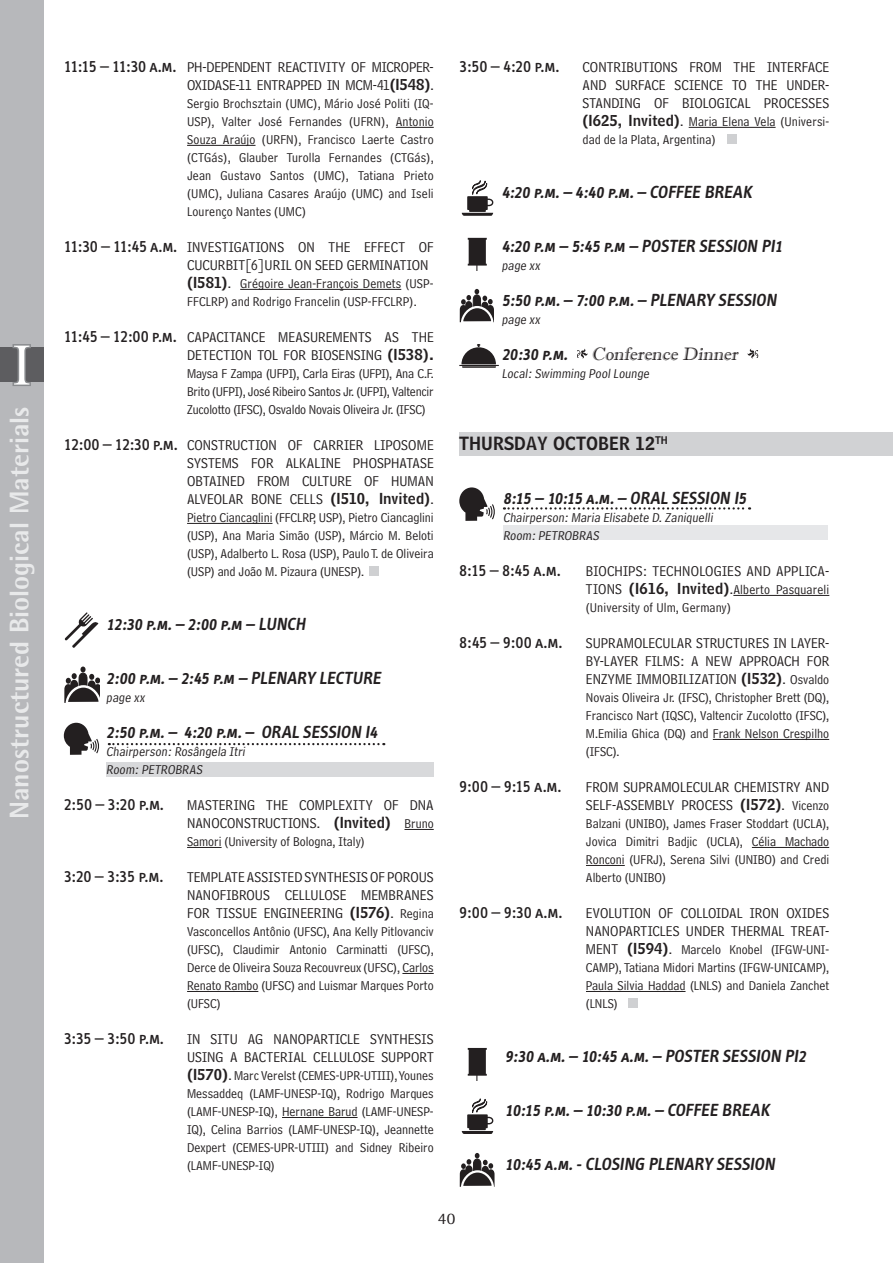
<style>
.page{position:relative;width:893px;height:1263px;background:#fff}
.page>*{position:absolute;margin:0;border:0;box-sizing:border-box;transform-origin:0 0}
.t1{font:58.5px "Rotis Serif";color:#fff}
.t2{font:800 27px "Rotis Semi Sans";color:#e8e9ea}
.t3{font:18px "Info Text Semi Bold Caps";color:#231f20}
.t4{font:18px "Info Text Book Caps";letter-spacing:-.025em;color:#231f20}
.t5{font:18px "Imprint MT Shadow";color:#231f20}
.t6{font:18px "Bell Centennial BT Name And Number";color:#231f20}
.t7{font:16.5px "Rotis Semi Serif";color:#231f20}
.t8{font:15px/18px "Bell Centennial Address";letter-spacing:.005em;color:#231f20}
.t9{font:13.5px/18px "Bell Centennial Address";color:#231f20;text-align:justify}
.s1{font-family:"Bell Centennial Name And Number"}
.s2{font-family:"Bell Centennial Name And Number";font-size:15px}
.s3{font-size:15px}
.s4{font-size:13.5px}
.s5{font-family:"Info Text Semi Bold Caps"}
</style>
<div class="page">
<div style="left:0;top:0;width:44px;height:1263px;background:#b7b8bb"></div>
<div style="left:0;top:347px;width:44px;height:35px;background:#5d5d60"></div>
<svg style="left:12px;top:344px;width:19px;height:42px"></svg>
<hr style="left:404px;top:829px;width:30px;height:1px;background:#231f20">
<hr style="left:187px;top:847px;width:35px;height:1px;background:#231f20">
<hr style="left:402px;top:973px;width:32px;height:1px;background:#231f20">
<hr style="left:187px;top:991px;width:71px;height:1px;background:#231f20">
<hr style="left:282px;top:1117px;width:76px;height:1px;background:#231f20">
<svg style="left:462px;top:180px;width:32px;height:36px"></svg>
<svg style="left:468px;top:238px;width:19px;height:32px"></svg>
<div style="left:727px;top:134px;width:10px;height:10px;background:#cfd0d2"></div>
<div style="left:503px;top:525px;width:324px;height:15px;background:#e6e7e9"></div>
<div style="left:459px;top:432px;width:434px;height:23px;background:#d1d2d4"></div>
<svg style="left:504px;top:507px;width:246px;height:3px"></svg>
<svg style="left:459px;top:487px;width:36px;height:34px"></svg>
<hr style="left:733px;top:595px;width:96px;height:1px;background:#231f20">
<hr style="left:713px;top:739px;width:116px;height:1px;background:#231f20">
<hr style="left:752px;top:847px;width:77px;height:1px;background:#231f20">
<hr style="left:586px;top:865px;width:39px;height:1px;background:#231f20">
<hr style="left:586px;top:991px;width:99px;height:1px;background:#231f20">
<svg style="left:468px;top:1048px;width:19px;height:32px"></svg>
<hr style="left:396px;top:127px;width:38px;height:1px;background:#231f20">
<hr style="left:187px;top:145px;width:69px;height:1px;background:#231f20">
<hr style="left:240px;top:289px;width:161px;height:1px;background:#231f20">
<hr style="left:187px;top:523px;width:85px;height:1px;background:#231f20">
<div style="left:106px;top:762px;width:328px;height:15px;background:#d8d9db"></div>
<svg style="left:109px;top:743px;width:275px;height:2px"></svg>
<svg style="left:64px;top:666px;width:36px;height:36px"></svg>
<svg style="left:64px;top:723px;width:35px;height:32px"></svg>
<svg style="left:64px;top:612px;width:34px;height:36px"></svg>
<div style="left:369px;top:566px;width:9px;height:10px;background:#cfd0d2"></div>
<div style="left:628px;top:998px;width:10px;height:10px;background:#cfd0d2"></div>
<hr style="left:459px;top:365px;width:40px;height:1px;background:#231f20">
<svg style="left:461px;top:344px;width:35px;height:24px"></svg>
<svg style="left:577px;top:349px;width:11px;height:9px"></svg>
<svg style="left:748px;top:349px;width:10px;height:9px"></svg>
<svg style="left:462px;top:1098px;width:32px;height:36px"></svg>
<hr style="left:689px;top:127px;width:87px;height:1px;background:#231f20">
<svg style="left:460px;top:289px;width:34px;height:34px"></svg>
<svg style="left:460px;top:1153px;width:35px;height:34px"></svg>
<h1 class="t1" style="left:13px;top:332px;width:19px">I</h1>
<h2 class="t2" style="left:2px;top:819px;width:414px;rotate:-90deg">Nanostructured Biological Materials</h2>
<h3 class="t4" style="left:64px;top:56px;width:114px">11:15 – 11:30 a.m.</h3>
<h3 class="t4" style="left:64px;top:236px;width:115px">11:30 – 11:45 a.m.</h3>
<h3 class="t4" style="left:64px;top:326px;width:114px">11:45 – 12:00 p.m.</h3>
<h3 class="t4" style="left:64px;top:434px;width:115px">12:00 – 12:30 p.m.</h3>
<p class="t8" style="left:187px;top:58px;width:248px">PH-DEPENDENT REACTIVITY OF MICROPER-<br>OXIDASE-11 ENTRAPPED IN MCM-41<span class="s1">(I548)</span>.</p>
<p class="t9" style="left:187px;top:95px;width:248px">Sergio Brochsztain (UMC), Mário José Politi (IQ-USP), Valter José Fernandes (UFRN), Antonio Souza Araújo (URFN), Francisco Laerte Castro (CTGás), Glauber Turolla Fernandes (CTGás), Jean Gustavo Santos (UMC), Tatiana Prieto (UMC), Juliana Casares Araújo (UMC) and Iseli Lourenço Nantes (UMC)</p>
<p class="t8" style="left:187px;top:238px;width:248px">INVESTIGATIONS ON THE EFFECT OF<br>CUCURBIT[6]URIL ON SEED GERMINATION</p>
<p class="t9" style="left:187px;top:275px;width:248px"><span class="s2">(I581)</span><span class="s3">.</span> Grégoire Jean-François Demets (USP-<br>FFCLRP) and Rodrigo Francelin (USP-FFCLRP).</p>
<p class="t8" style="left:187px;top:328px;width:248px">CAPACITANCE MEASUREMENTS AS THE<br>DETECTION TOL FOR BIOSENSING <span class="s1">(I538).</span></p>
<p class="t9" style="left:187px;top:365px;width:248px">Maysa F Zampa (UFPI), Carla Eiras (UFPI), Ana C.F.<br>Brito (UFPI), José Ribeiro Santos Jr. (UFPI), Valtencir Zucolotto (IFSC), Osvaldo Novais Oliveira Jr. (IFSC)</p>
<p class="t8" style="left:187px;top:436px;width:248px;text-align:justify">CONSTRUCTION OF CARRIER LIPOSOME SYSTEMS FOR ALKALINE PHOSPHATASE OBTAINED FROM CULTURE OF HUMAN ALVEOLAR BONE CELLS <span class="s1">(I510, Invited)</span>.</p>
<p class="t9" style="left:187px;top:509px;width:248px">Pietro Ciancaglini (FFCLRP, USP), Pietro Ciancaglini (USP), Ana Maria Simão (USP), Márcio M. Beloti (USP), Adalberto L. Rosa (USP), Paulo T. de Oliveira (USP) and João M. Pizaura (UNESP).</p>
<h3 class="t3" style="left:106px;top:614px;width:204px">12:30 p.m.– 2:00 p.m – LUNCH</h3>
<h3 class="t3" style="left:106px;top:668px;width:279px">2:00 p.m.– 2:45 p.m – PLENARY LECTURE</h3>
<p class="t9" style="left:106px;top:689px;width:42px">page xx</p>
<h3 class="t3" style="left:106px;top:722px;width:276px">2:50 p.m.– 4:20 p.m.– ORAL SESSION I4</h3>
<p class="t9" style="left:106px;top:743px;width:142px">Chairperson:Rosângela Itri<br>Room:PETROBRAS</p>
<h3 class="t4" style="left:64px;top:794px;width:101px">2:50 – 3:20 p.m.</h3>
<p class="t8" style="left:187px;top:796px;width:248px">MASTERING THE COMPLEXITY OF DNA<br>NANOCONSTRUCTIONS. <span class="s1">(Invited)</span> <span class="s4">Bruno</span></p>
<p class="t9" style="left:187px;top:833px;width:179px">Samori (University of Bologna, Italy)</p>
<p class="t8" style="left:187px;top:868px;width:248px;text-align:justify">TEMPLATE ASSISTED SYNTHESIS OF POROUS NANOFIBROUS CELLULOSE MEMBRANES FOR TISSUE ENGINEERING <span class="s1">(I576)</span>. <span class="s4">Regina</span></p>
<p class="t9" style="left:187px;top:923px;width:248px">Vasconcellos Antônio (UFSC), Ana Kelly Pitlovanciv (UFSC), Claudimir Antonio Carminatti (UFSC), Derce de Oliveira Souza Recouvreux (UFSC), Carlos Renato Rambo (UFSC) and Luismar Marques Porto (UFSC)</p>
<p class="t8" style="left:187px;top:1030px;width:248px">IN SITU AG NANOPARTICLE SYNTHESIS<br>USING A BACTERIAL CELLULOSE SUPPORT</p>
<p class="t9" style="left:187px;top:1067px;width:248px"><span class="s2">(I570)</span><span class="s3">.</span> Marc Verelst (CEMES-UPR-UTIII), Younes Messaddeq (LAMF-UNESP-IQ), Rodrigo Marques (LAMF-UNESP-IQ), Hernane Barud (LAMF-UNESP-IQ), Celina Barrios (LAMF-UNESP-IQ), Jeannette Dexpert (CEMES-UPR-UTIII) and Sidney Ribeiro (LAMF-UNESP-IQ)</p>
<h3 class="t4" style="left:64px;top:866px;width:101px">3:20 – 3:35 p.m.</h3>
<h3 class="t4" style="left:64px;top:1028px;width:101px">3:35 – 3:50 p.m.</h3>
<h3 class="t4" style="left:459px;top:56px;width:102px">3:50 – 4:20 p.m.</h3>
<p class="t8" style="left:583px;top:58px;width:248px;text-align:justify">CONTRIBUTIONS FROM THE INTERFACE AND SURFACE SCIENCE TO THE UNDER-STANDING OF BIOLOGICAL PROCESSES</p>
<p class="t9" style="left:583px;top:113px;width:248px"><span class="s2">(I625, Invited)</span><span class="s3">.</span> Maria Elena Vela (Universi&shy;dad de la Plata, Argentina)</p>
<h3 class="t3" style="left:502px;top:182px;width:254px">4:20 p.m.– 4:40 p.m.– COFFEE BREAK</h3>
<h3 class="t3" style="left:502px;top:236px;width:285px">4:20 p.m – 5:45 p.m – POSTER SESSION PI1</h3>
<p class="t9" style="left:502px;top:257px;width:42px">page xx</p>
<h3 class="t3" style="left:502px;top:290px;width:279px">5:50 p.m.– 7:00 p.m.– PLENARY SESSION</h3>
<p class="t9" style="left:502px;top:311px;width:42px">page xx</p>
<h3 class="t5" style="left:502px;top:343px;width:241px"><span class="s5">20:30 p.m.</span> Conference Dinner</h3>
<p class="t9" style="left:502px;top:365px;width:151px">Local:Swimming PoolLounge</p>
<h3 class="t6" style="left:459px;top:432px;width:210px">THURSDAY OCTOBER 12<sup>TH</sup></h3>
<h3 class="t3" style="left:503px;top:488px;width:248px">8:15 – 10:15 a.m.– ORAL SESSION I5</h3>
<p class="t9" style="left:503px;top:509px;width:213px">Chairperson:Maria Elisabete D.Zaniquelli<br>Room:PETROBRAS</p>
<p class="t8" style="left:586px;top:562px;width:245px">BIOCHIPS: TECHNOLOGIES AND APPLICA-</p>
<p class="t9" style="left:586px;top:581px;width:245px"><span class="s3">TIONS</span> <span class="s2">(I616, Invited)</span><span class="s3">.</span>Alberto Pasquareli (University of Ulm, Germany)</p>
<p class="t8" style="left:586px;top:634px;width:245px;text-align:justify">SUPRAMOLECULAR STRUCTURES IN LAYER-BY-LAYER FILMS: A NEW APPROACH FOR ENZYME IMMOBILIZATION <span class="s1">(I532)</span>. <span class="s4">Osvaldo</span></p>
<p class="t9" style="left:586px;top:689px;width:245px">Novais Oliveira Jr. (IFSC), Christopher Brett (DQ), Francisco Nart (IQSC), Valtencir Zucolotto (IFSC), M.Emilia Ghica (DQ) and Frank Nelson Crespilho (IFSC).</p>
<p class="t8" style="left:586px;top:778px;width:245px">FROM SUPRAMOLECULAR CHEMISTRY AND<br>SELF-ASSEMBLY PROCESS <span class="s1">(I572)</span>. <span class="s4">Vicenzo</span></p>
<p class="t9" style="left:586px;top:815px;width:245px">Balzani (UNIBO), James Fraser Stoddart (UCLA), Jovica Dimitri Badjic (UCLA), Célia Machado Ronconi (UFRJ), Serena Silvi (UNIBO) and Credi Alberto (UNIBO)</p>
<p class="t8" style="left:586px;top:904px;width:245px">EVOLUTION OF COLLOIDAL IRON OXIDES<br>NANOPARTICLES UNDER THERMAL TREAT-</p>
<p class="t9" style="left:586px;top:941px;width:245px"><span class="s3">MENT</span> <span class="s2">(I594)</span><span class="s3">.</span> Marcelo Knobel (IFGW-UNI-CAMP), Tatiana Midori Martins (IFGW-UNICAMP), Paula Silvia Haddad (LNLS) and Daniela Zanchet (LNLS)</p>
<h3 class="t4" style="left:459px;top:560px;width:103px">8:15 – 8:45 a.m.</h3>
<h3 class="t4" style="left:459px;top:632px;width:104px">8:45 – 9:00 a.m.</h3>
<h3 class="t4" style="left:459px;top:776px;width:104px">9:00 – 9:15 a.m.</h3>
<h3 class="t4" style="left:459px;top:902px;width:105px">9:00 – 9:30 a.m.</h3>
<h3 class="t3" style="left:505px;top:1046px;width:306px">9:30 a.m.– 10:45 a.m.– POSTER SESSION PI2</h3>
<h3 class="t3" style="left:505px;top:1100px;width:269px">10:15 p.m.– 10:30 p.m.– COFFEE BREAK</h3>
<h3 class="t3" style="left:505px;top:1154px;width:274px">10:45 a.m.- CLOSING PLENARY SESSION</h3>
<p class="t7" style="left:438px;top:1209px;width:19px">40</p>
</div>
